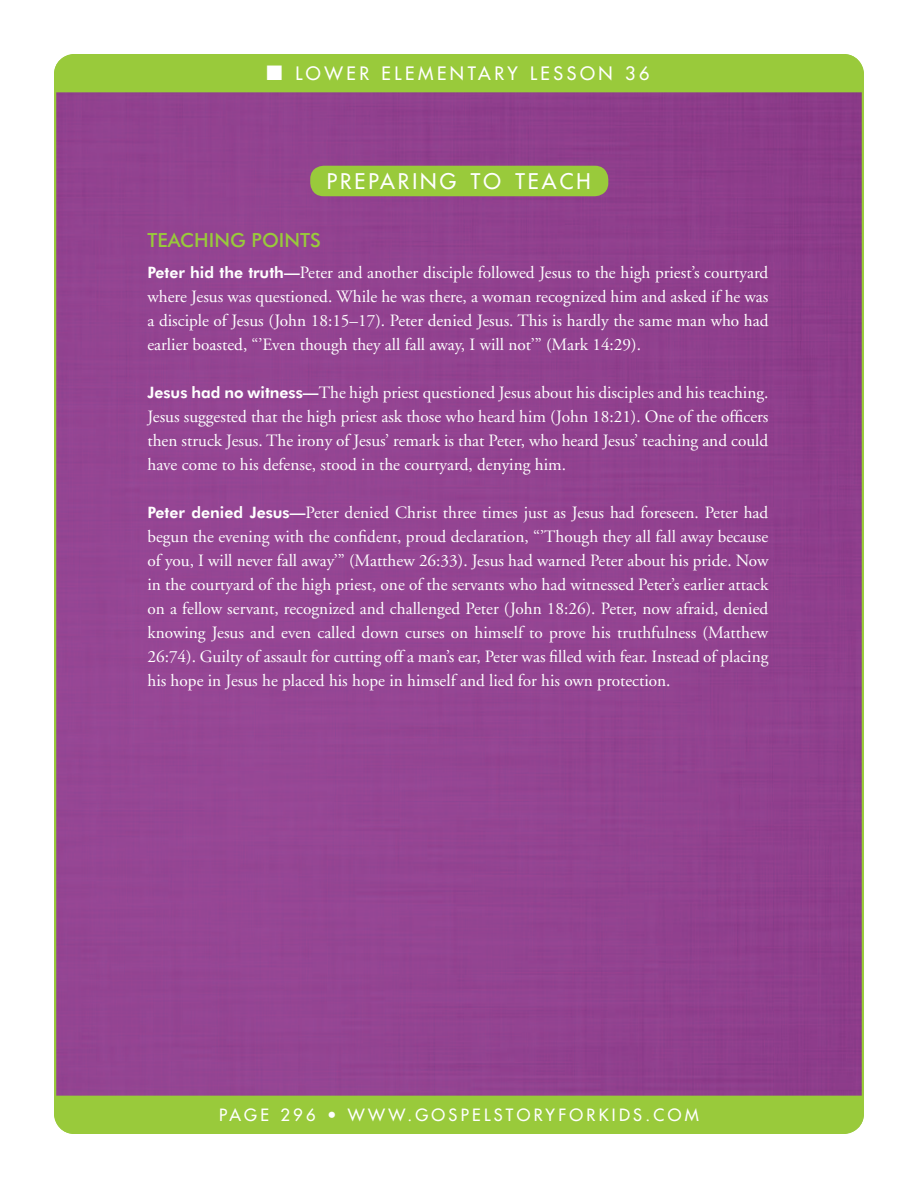
<style>
.page{position:relative;width:918px;height:1188px;background:#fff}
.page>*{position:absolute;margin:0;border:0;box-sizing:border-box;transform-origin:0 0}
.Head{font:21px "Futura";letter-spacing:.145em;color:#fff}
.LS_Teaching_Points{font:500 19.5px "Futura BT";color:#99ca3b}
.t1{font:18px "Futura";letter-spacing:.2em;color:#fff}
.TXT{font:17.25px/24px "Adobe Garamond";color:#fff;text-align:justify}
.t2{font:16.5px "Futura";letter-spacing:.2em;color:#fff}
.s1{font-family:"Futura BT";font-weight:800;font-size:15.75px}
</style>
<div class="page">
<div style="left:57px;top:92px;width:804px;height:1004px;background:#924391"></div>
<div style="left:54px;top:54px;width:810px;height:38px;background:#99ca3b"></div>
<div style="left:54px;top:1096px;width:810px;height:38px;background:#99ca3b"></div>
<div style="left:310px;top:166px;width:298px;height:30px;background:#99ca3b;border-radius:14px"></div>
<p class="t1" style="left:266px;top:62px;width:385px">■ LOWER ELEMENTARY LESSON 36</p>
<p class="Head" style="left:327px;top:168px;width:266px">PREPARING TO TEACH</p>
<p class="LS_Teaching_Points" style="left:147px;top:228px;width:175px">TEACHING POINTS</p>
<p class="TXT" style="left:147px;top:261px;width:623px"><span class="s1">Peter hid the truth—</span>Peter and another disciple followed Jesus to the high priest’s courtyard where Jesus was questioned. While he was there, a woman recognized him and asked if he was a disciple of Jesus (John 18:15–17). Peter denied Jesus. This is hardly the same man who had earlier boasted, “’Even though they all fall away, I will not’” (Mark 14:29).</p>
<p class="TXT" style="left:147px;top:381px;width:623px"><span class="s1">Jesus had no witness—</span>The high priest questioned Jesus about his disciples and his teaching.<br>Jesus suggested that the high priest ask those who heard him (John 18:21). One of the officers then struck Jesus. The irony of Jesus’ remark is that Peter, who heard Jesus’ teaching and could have come to his defense, stood in the courtyard, denying him.</p>
<p class="TXT" style="left:147px;top:501px;width:622px"><span class="s1">Peter denied Jesus—</span>Peter denied Christ three times just as Jesus had foreseen. Peter had begun the evening with the confident, proud declaration, “’Though they all fall away because of you, I will never fall away’” (Matthew 26:33). Jesus had warned Peter about his pride. Now in the courtyard of the high priest, one of the servants who had witnessed Peter’s earlier attack on a fellow servant, recognized and challenged Peter (John 18:26). Peter, now afraid, denied knowing Jesus and even called down curses on himself to prove his truthfulness (Matthew 26:74). Guilty of assault for cutting off a man’s ear, Peter was filled with fear. Instead of placing his hope in Jesus he placed his hope in himself and lied for his own protection.</p>
<p class="t2" style="left:219px;top:1104px;width:481px">PAGE 296 • WWW.GOSPELSTORYFORKIDS.COM</p>
</div>
